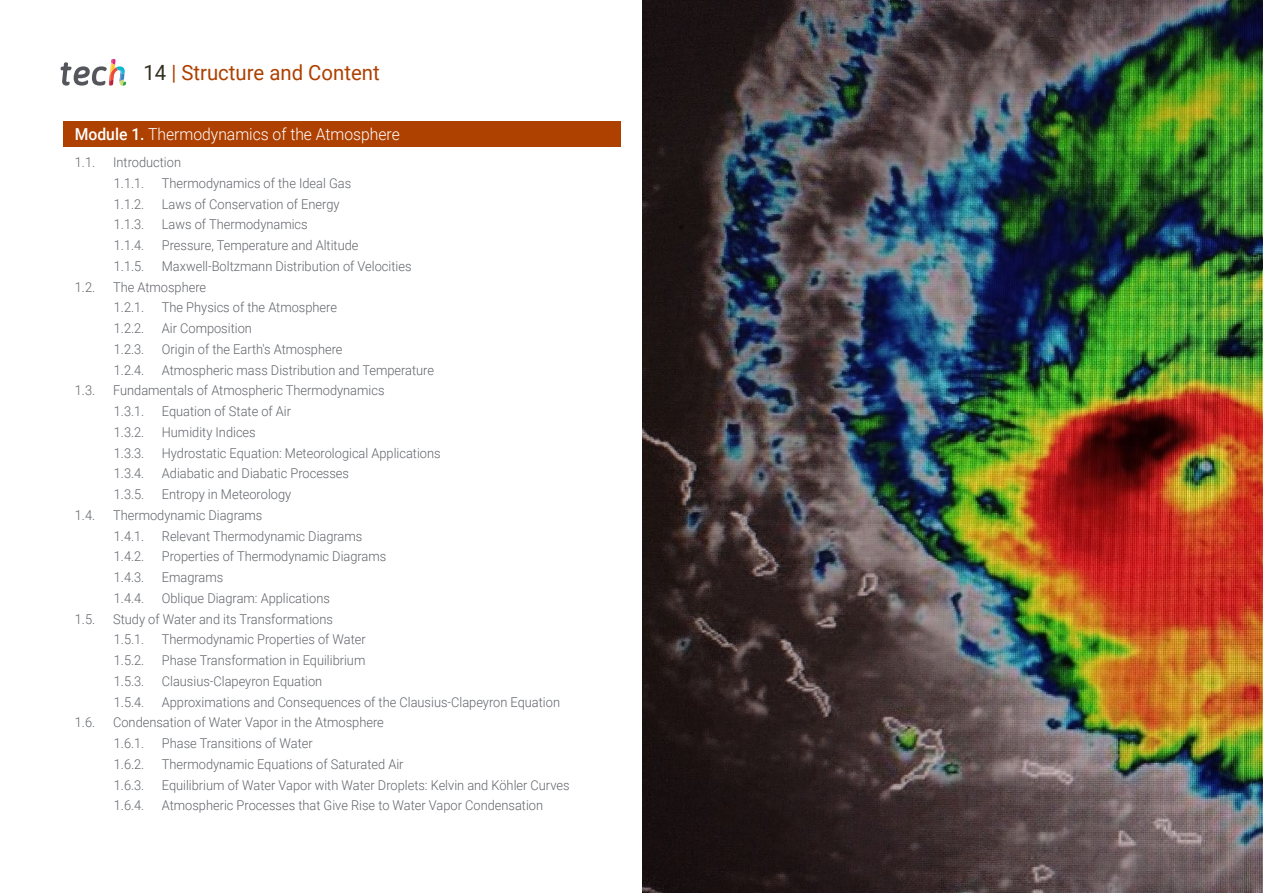
<style>
.page{position:relative;width:1263px;height:893px;background:#fff}
.page>*{position:absolute;margin:0;border:0;box-sizing:border-box;transform-origin:0 0}
.t1{font:21px "Roboto";color:#ae4000}
.t2{font:300 16.5px "Roboto";color:#fff;scale:.95 1}
.t3{font:300 13.5px/20.7px "Roboto";color:#61646a;scale:.95 1}
.s1{color:#312e20}
.s2{font-weight:500}
</style>
<div class="page">
<div style="left:64px;top:121px;width:557px;height:25px;background:#ae4000"></div>
<svg style="left:61px;top:59px;width:65px;height:27px"></svg>
<img style="left:642px;top:0;width:621px;height:893px">
<h1 class="t1" style="left:144px;top:57px;width:238px"><span class="s1">14</span> | Structure and Content</h1>
<p class="t2" style="left:75px;top:123px;width:344px"><span class="s2">Module 1.</span> Thermodynamics of the Atmosphere</p>
<p class="t3" style="left:75px;top:151px;width:23px">1.1.</p>
<p class="t3" style="left:113px;top:151px;width:73px">Introduction<br>1.1.1.</p>
<p class="t3" style="left:162px;top:172px;width:201px">Thermodynamics of the Ideal Gas</p>
<p class="t3" style="left:114px;top:193px;width:34px">1.1.2.</p>
<p class="t3" style="left:162px;top:193px;width:189px">Laws of Conservation of Energy</p>
<p class="t3" style="left:114px;top:214px;width:34px">1.1.3.</p>
<p class="t3" style="left:162px;top:214px;width:155px">Laws of Thermodynamics</p>
<p class="t3" style="left:114px;top:234px;width:34px">1.1.4.</p>
<p class="t3" style="left:162px;top:234px;width:209px">Pressure, Temperature and Altitude</p>
<p class="t3" style="left:114px;top:255px;width:34px">1.1.5.</p>
<p class="t3" style="left:162px;top:255px;width:264px">Maxwell-Boltzmann Distribution of Velocities</p>
<p class="t3" style="left:75px;top:276px;width:23px">1.2.</p>
<p class="t3" style="left:113px;top:276px;width:100px">The Atmosphere<br>1.2.1.</p>
<p class="t3" style="left:162px;top:297px;width:186px">The Physics of the Atmosphere</p>
<p class="t3" style="left:114px;top:317px;width:34px">1.2.2.</p>
<p class="t3" style="left:162px;top:317px;width:96px">Air Composition</p>
<p class="t3" style="left:114px;top:338px;width:34px">1.2.3.</p>
<p class="t3" style="left:162px;top:338px;width:192px">Origin of the Earth's Atmosphere</p>
<p class="t3" style="left:114px;top:359px;width:34px">1.2.4.</p>
<p class="t3" style="left:162px;top:359px;width:288px">Atmospheric mass Distribution and Temperature</p>
<p class="t3" style="left:75px;top:380px;width:23px">1.3.</p>
<p class="t3" style="left:113px;top:380px;width:287px">Fundamentals of Atmospheric Thermodynamics<br>1.3.1.</p>
<p class="t3" style="left:162px;top:400px;width:138px">Equation of State of Air</p>
<p class="t3" style="left:114px;top:421px;width:34px">1.3.2.</p>
<p class="t3" style="left:162px;top:421px;width:100px">Humidity Indices</p>
<p class="t3" style="left:114px;top:442px;width:34px">1.3.3.</p>
<p class="t3" style="left:162px;top:442px;width:295px">Hydrostatic Equation: Meteorological Applications</p>
<p class="t3" style="left:114px;top:463px;width:34px">1.3.4.</p>
<p class="t3" style="left:162px;top:463px;width:199px">Adiabatic and Diabatic Processes</p>
<p class="t3" style="left:114px;top:483px;width:34px">1.3.5.</p>
<p class="t3" style="left:162px;top:483px;width:138px">Entropy in Meteorology</p>
<p class="t3" style="left:75px;top:504px;width:23px">1.4.</p>
<p class="t3" style="left:113px;top:504px;width:159px">Thermodynamic Diagrams<br>1.4.1.</p>
<p class="t3" style="left:162px;top:525px;width:213px">Relevant Thermodynamic Diagrams</p>
<p class="t3" style="left:114px;top:546px;width:34px">1.4.2.</p>
<p class="t3" style="left:162px;top:546px;width:238px">Properties of Thermodynamic Diagrams</p>
<p class="t3" style="left:114px;top:566px;width:34px">1.4.3.</p>
<p class="t3" style="left:162px;top:566px;width:66px">Emagrams</p>
<p class="t3" style="left:114px;top:587px;width:34px">1.4.4.</p>
<p class="t3" style="left:162px;top:587px;width:178px">Oblique Diagram: Applications</p>
<p class="t3" style="left:75px;top:608px;width:23px">1.5.</p>
<p class="t3" style="left:113px;top:608px;width:233px">Study of Water and its Transformations<br>1.5.1.</p>
<p class="t3" style="left:162px;top:629px;width:216px">Thermodynamic Properties of Water</p>
<p class="t3" style="left:114px;top:649px;width:34px">1.5.2.</p>
<p class="t3" style="left:162px;top:649px;width:216px">Phase Transformation in Equilibrium</p>
<p class="t3" style="left:114px;top:670px;width:34px">1.5.3.</p>
<p class="t3" style="left:162px;top:670px;width:170px">Clausius-Clapeyron Equation</p>
<p class="t3" style="left:114px;top:691px;width:34px">1.5.4.</p>
<p class="t3" style="left:162px;top:691px;width:421px">Approximations and Consequences of the Clausius-Clapeyron Equation</p>
<p class="t3" style="left:75px;top:712px;width:23px">1.6.</p>
<p class="t3" style="left:113px;top:712px;width:286px">Condensation of Water Vapor in the Atmosphere<br>1.6.1.</p>
<p class="t3" style="left:162px;top:732px;width:160px">Phase Transitions of Water</p>
<p class="t3" style="left:114px;top:753px;width:34px">1.6.2.</p>
<p class="t3" style="left:162px;top:753px;width:256px">Thermodynamic Equations of Saturated Air</p>
<p class="t3" style="left:114px;top:774px;width:34px">1.6.3.</p>
<p class="t3" style="left:162px;top:774px;width:431px">Equilibrium of Water Vapor with Water Droplets: Kelvin and Köhler Curves</p>
<p class="t3" style="left:114px;top:795px;width:34px">1.6.4.</p>
<p class="t3" style="left:162px;top:795px;width:403px">Atmospheric Processes that Give Rise to Water Vapor Condensation</p>
</div>
